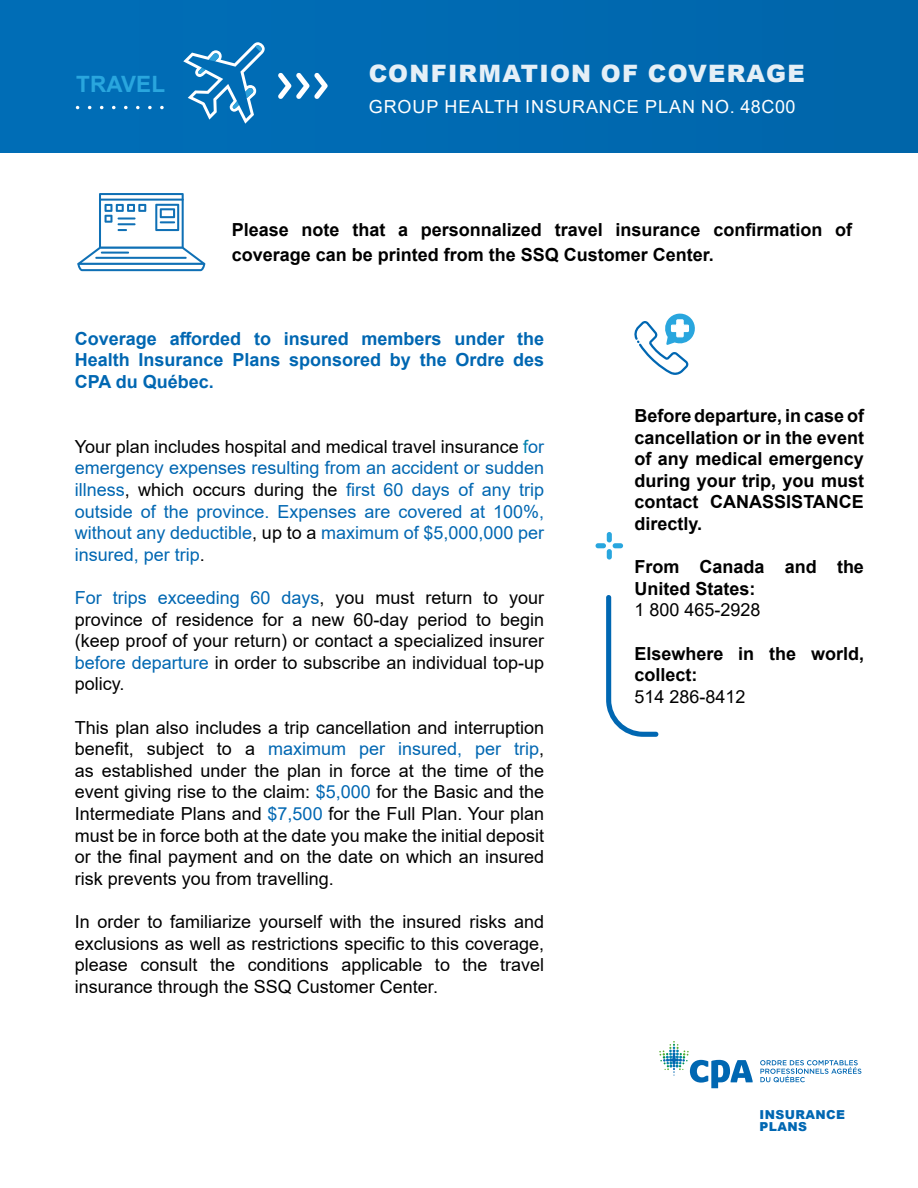
<style>
.page{position:relative;width:918px;height:1188px;background:#fff}
.page>*{position:absolute;margin:0;border:0;box-sizing:border-box;transform-origin:0 0}
.t1{font:900 24px "Arial";letter-spacing:.055em;color:#fff}
.t2{font:700 22.5px "Arial";letter-spacing:.005em;color:#29a6de}
.t3{font:18px/21.6px "Arial";color:#000;text-align:justify}
.t4{font:700 18px/21.6px "Arial";color:#000}
.t5{font:18px/21.6px "Arial";color:#0067b2;text-align:justify}
.t6{font:700 18px/21.6px "Arial";color:#0067b2;text-align:justify}
.t7{font:18px "Arial";letter-spacing:.055em;color:#fff}
.t8{font:900 12.3px/12.3px "Arial";letter-spacing:.035em;color:#0067b2}
.s1{color:#000}
.s2{color:#0081ad}
.s3{color:#0067b2}
</style>
<div class="page">
<div style="left:0;top:1px;width:918px;height:151px;background:#006ab2"></div>
<svg style="left:183px;top:42px;width:82px;height:82px"></svg>
<svg style="left:278px;top:73px;width:50px;height:26px"></svg>
<svg style="left:160px;top:106px;width:4px;height:3px"></svg>
<svg style="left:148px;top:106px;width:4px;height:3px"></svg>
<svg style="left:136px;top:106px;width:4px;height:3px"></svg>
<svg style="left:124px;top:106px;width:4px;height:3px"></svg>
<svg style="left:112px;top:106px;width:4px;height:3px"></svg>
<svg style="left:760px;top:1060px;width:101px;height:22px"></svg>
<svg style="left:659px;top:1041px;width:94px;height:47px"></svg>
<div style="left:607px;top:532px;width:5px;height:10px;background:#29a6de;border-radius:3px"></div>
<div style="left:607px;top:549px;width:5px;height:11px;background:#29a6de;border-radius:3px"></div>
<div style="left:613px;top:543px;width:10px;height:5px;background:#29a6de;border-radius:3px"></div>
<div style="left:596px;top:543px;width:10px;height:5px;background:#29a6de;border-radius:3px"></div>
<svg style="left:77px;top:193px;width:128px;height:78px"></svg>
<hr style="left:95px;top:257px;width:92px;height:2px;background:#0f70b5">
<hr style="left:101px;top:252px;width:28px;height:2px;background:#0f70b5">
<svg style="left:606px;top:595px;width:52px;height:142px"></svg>
<svg style="left:634px;top:313px;width:61px;height:62px"></svg>
<p class="t2" style="left:76px;top:68px;width:90px">TRAVEL</p>
<h1 class="t1" style="left:368px;top:56px;width:438px">CONFIRMATION OF COVERAGE</h1>
<p class="t7" style="left:369px;top:94px;width:428px">GROUP HEALTH INSURANCE PLAN NO. 48C00</p>
<p class="t4" style="left:232px;top:217px;width:622px;line-height:25.5px">Please note that a personnalized travel insurance confirmation of coverage can be printed from the SSQ Customer Center.</p>
<p class="t6" style="left:75px;top:328px;width:471px">Coverage afforded to insured members under the Health Insurance Plans sponsored by the Ordre des CPA du Québec.</p>
<p class="t5" style="left:75px;top:436px;width:471px"><span class="s1">Your plan includes hospital and medical travel insurance</span> <span class="s2">f</span>or emergency expenses resulting from an accident or sudden illness<span class="s1">, which occurs during the</span> first 60 days of any trip outside of the province. Expenses are covered at 100%, without any deductible<span class="s1">, up to a</span> maximum of $5,000,000 per insured, per trip<span class="s1">.</span></p>
<p class="t3" style="left:75px;top:587px;width:471px"><span class="s3">For trips exceeding 60 days</span>, you must return to your province of residence for a new 60-day period to begin (keep proof of your return) or contact a specialized insurer <span class="s3">before departure</span> in order to subscribe an individual top-up policy.</p>
<p class="t3" style="left:75px;top:716px;width:471px">This plan also includes a trip cancellation and interruption benefit, subject to a <span class="s3">maximum per insured, per trip</span>, as established under the plan in force at the time of the event giving rise to the claim: <span class="s3">$5,000</span> for the Basic and the Intermediate Plans and <span class="s3">$7,500</span> for the Full Plan. Your plan must be in force both at the date you make the initial deposit or the final payment and on the date on which an insured risk prevents you from travelling.</p>
<p class="t3" style="left:75px;top:911px;width:471px">In order to familiarize yourself with the insured risks and exclusions as well as restrictions specific to this coverage, please consult the conditions applicable to the travel insurance through the SSQ Customer Center.</p>
<p class="t4" style="left:634px;top:405px;width:231px;text-align:justify">Before departure, in case of cancellation or in the event of any medical emergency during your trip, you must contact CANASSISTANCE directly.</p>
<p class="t4" style="left:634px;top:556px;width:231px">From Canada and the<br>United States:</p>
<p class="t3" style="left:634px;top:599px;width:128px">1 800 465-2928</p>
<p class="t4" style="left:634px;top:643px;width:231px">Elsewhere in the world, collect:</p>
<p class="t3" style="left:634px;top:686px;width:113px">514 286-8412</p>
<p class="t8" style="left:759px;top:1108px;width:87px">INSURANCE<br>PLANS</p>
</div>
